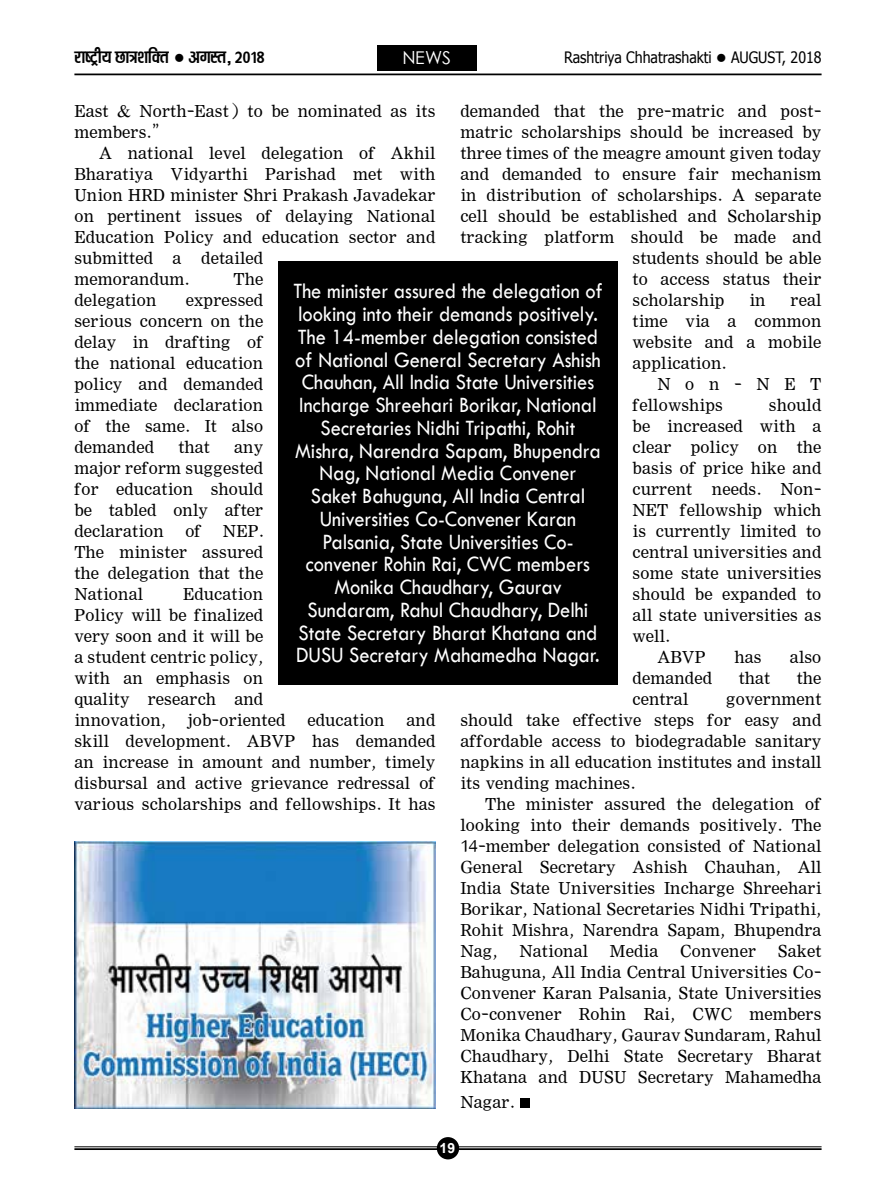
<style>
.page{position:relative;width:896px;height:1197px;background:#fff}
.page>*{position:absolute;margin:0;border:0;box-sizing:border-box;transform-origin:0 0}
.t1{font:24.5px "Four C Hari";color:#fff}
.t2{font:22.75px/22.8px "Tw Cen";color:#fff;text-align:center;scale:.9 1}
.t3{font:21.88px/21px "Four C Gandhi";color:#000;text-align:justify}
.t4{font:21px "Four C Heera";color:#000}
.t5{font:15.75px "Tahoma";color:#000;scale:.9 1}
.t6{font:700 14px "Arial";color:#fff}
</style>
<div class="page">
<hr style="left:74px;top:74px;width:747px;height:1px;background:#000">
<hr style="left:74px;top:1147px;width:747px;height:1px;background:#000">
<hr style="left:74px;top:1148px;width:747px;height:2px;background:#000">
<div style="left:437px;top:1137px;width:22px;height:22px;background:#000;border-radius:50%"></div>
<div style="left:520px;top:1098px;width:10px;height:10px;background:#000"></div>
<div style="left:377px;top:45px;width:99px;height:26px;background:#000"></div>
<div style="left:278px;top:261px;width:340px;height:424px;background:#000"></div>
<img style="left:74px;top:842px;width:362px;height:266px">
<p class="t4" style="left:74px;top:45px;width:192px">राष्ट्रीय छात्रशक्ति ● अगस्त , 2018</p>
<p class="t5" style="left:564px;top:47px;width:287px">Rashtriya Chhatrashakti ● AUGUST, 2018</p>
<p class="t3" style="left:74px;top:102px;width:363px">East &amp; North-East) to be nominated as its members.”</p>
<p class="t3" style="left:74px;top:144px;width:363px;text-align:left;text-indent:25px">A national level delegation of Akhil Bharatiya Vidyarthi Parishad met with Union HRD minister Shri Prakash Javadekar on pertinent issues of delaying National Education Policy and education sector and submitted a detailed<br>memorandum.</p>
<p class="t1" style="left:402px;top:43px;width:50px">news</p>
<p class="t3" style="left:460px;top:102px;width:363px">demanded that the pre-matric and post-</p>
<p class="t3" style="left:460px;top:123px;width:363px">matric scholarships should be increased by</p>
<p class="t3" style="left:460px;top:144px;width:363px">three times of the meagre amount given today</p>
<p class="t3" style="left:460px;top:165px;width:363px">and demanded to ensure fair mechanism</p>
<p class="t3" style="left:460px;top:186px;width:363px">in distribution of scholarships. A separate</p>
<p class="t3" style="left:460px;top:207px;width:363px">cell should be established and Scholarship</p>
<p class="t3" style="left:460px;top:228px;width:363px">tracking platform should be made and</p>
<p class="t3" style="left:632px;top:249px;width:190px">students should be able</p>
<p class="t3" style="left:632px;top:270px;width:190px">to access status their</p>
<p class="t3" style="left:632px;top:291px;width:190px">scholarship in real</p>
<p class="t3" style="left:632px;top:312px;width:190px">time via a common</p>
<p class="t3" style="left:632px;top:333px;width:190px">website and a mobile</p>
<p class="t3" style="left:632px;top:354px;width:95px">application.</p>
<p class="t3" style="left:657px;top:375px;width:166px">Non-NET</p>
<p class="t3" style="left:632px;top:396px;width:92px">fellowships</p>
<p class="t3" style="left:769px;top:396px;width:54px">should</p>
<p class="t3" style="left:632px;top:417px;width:190px">be increased with a</p>
<p class="t3" style="left:632px;top:438px;width:190px">clear policy on the</p>
<p class="t3" style="left:632px;top:459px;width:190px">basis of price hike and</p>
<p class="t3" style="left:632px;top:480px;width:190px">current needs. Non-</p>
<p class="t3" style="left:632px;top:501px;width:190px">NET fellowship which</p>
<p class="t3" style="left:632px;top:522px;width:190px">is currently limited to</p>
<p class="t3" style="left:632px;top:543px;width:190px">central universities and</p>
<p class="t3" style="left:632px;top:564px;width:190px">some state universities</p>
<p class="t3" style="left:632px;top:585px;width:190px">should be expanded to</p>
<p class="t3" style="left:632px;top:606px;width:190px">all state universities as</p>
<p class="t3" style="left:632px;top:627px;width:39px">well.</p>
<p class="t3" style="left:657px;top:648px;width:50px">ABVP</p>
<p class="t3" style="left:734px;top:648px;width:29px">has</p>
<p class="t3" style="left:234px;top:270px;width:31px">The</p>
<p class="t2" style="left:293px;top:280px;width:345px">The minister assured the delegation of looking into their demands positively.<br>The 14-member delegation consisted of National General Secretary Ashish Chauhan, All India State Universities Incharge Shreehari Borikar, National Secretaries Nidhi Tripathi, Rohit Mishra, Narendra Sapam, Bhupendra Nag, National Media Convener<br>Saket Bahuguna, All India Central Universities Co-Convener Karan Palsania, State Universities Co&shy;convener Rohin Rai, CWC members Monika Chaudhary, Gaurav Sundaram, Rahul Chaudhary, Delhi State Secretary Bharat Khatana and DUSU Secretary Mahamedha Nagar.</p>
<p class="t3" style="left:74px;top:291px;width:190px;text-indent:111px">expressed serious concern on the delay in drafting of the national education policy and demanded immediate declaration of the same. It also demanded that any major reform suggested for education should be tabled only after declaration of NEP.<br>The minister assured the delegation that the National</p>
<p class="t3" style="left:74px;top:291px;width:84px">delegation</p>
<p class="t3" style="left:74px;top:585px;width:363px;text-align:left;text-indent:109px">Education<br>Policy will be finalized<br>very soon and it will be<br>a student centric policy,<br>with an emphasis on<br>quality research and<br>innovation, job-oriented education and skill development. ABVP has demanded an increase in amount and number, timely disbursal and active grievance redressal of various scholarships and fellowships. It has</p>
<p class="t3" style="left:632px;top:648px;width:190px;text-indent:157px">also demanded that the central</p>
<p class="t3" style="left:460px;top:690px;width:363px;text-indent:266px">government should take effective steps for easy and affordable access to biodegradable sanitary napkins in all education institutes and install its vending machines.</p>
<p class="t3" style="left:460px;top:795px;width:363px;text-indent:25px">The minister assured the delegation of looking into their demands positively. The 14-member delegation consisted of National General Secretary Ashish Chauhan, All India State Universities Incharge Shreehari Borikar, National Secretaries Nidhi Tripathi, Rohit Mishra, Narendra Sapam, Bhupendra Nag, National Media Convener Saket Bahuguna, All India Central Universities Co-Convener Karan Palsania, State Universities Co-convener Rohin Rai, CWC members Monika Chaudhary, Gaurav Sundaram, Rahul Chaudhary, Delhi State Secretary Bharat Khatana and DUSU Secretary Mahamedha</p>
<p class="t3" style="left:460px;top:1092px;width:55px">Nagar.</p>
<p class="t6" style="left:439px;top:1139px;width:17px">19</p>
</div>
